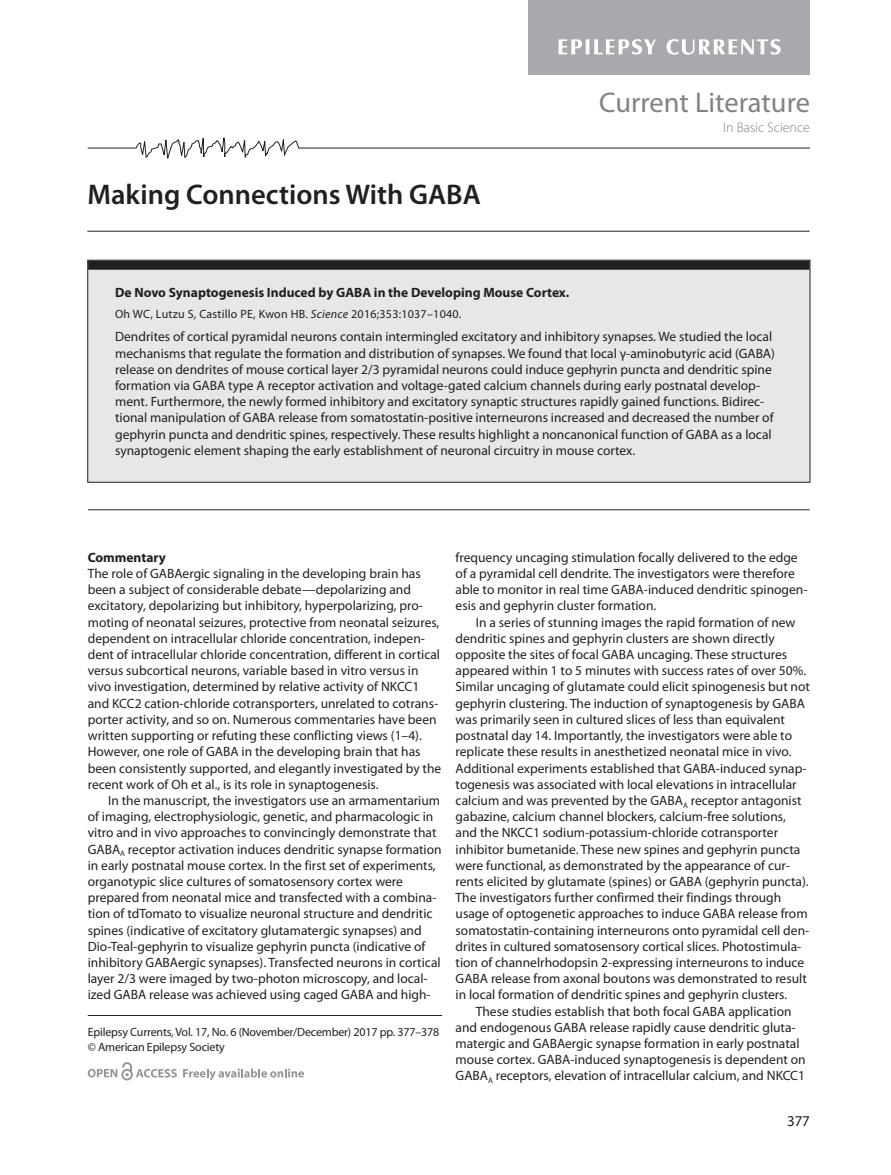
<style>
.page{position:relative;width:891px;height:1175px;background:#fff}
.page>*{position:absolute;margin:0;border:0;box-sizing:border-box;transform-origin:0 0}
.t1{font:600 28.5px "Myriad Pro";color:#231f20}
.t2{font:28.5px "Myriad Pro";color:#808285}
.t3{font:15px "Myriad Pro";color:#231f20}
.t4{font:300 13.8px "Myriad Pro";color:#808285}
.t5{font:13.5px/16.2px "Myriad Pro";color:#231f20}
.t6{font:700 13.5px "Myriad Pro";color:#231f20}
.t7{font:12px/14.4px "Myriad Pro";letter-spacing:-.015em;color:#231f20}
.t8{font:12px "Myriad Pro";letter-spacing:.02em;color:#231f20}
.s1{font-style:italic}
</style>
<div class="page">
<hr style="left:88px;top:1015px;width:354px;height:1px;background:#231f20">
<svg style="left:183px;top:1068px;width:121px;height:12px"></svg>
<svg style="left:88px;top:1062px;width:89px;height:18px"></svg>
<svg style="left:87px;top:137px;width:723px;height:22px"></svg>
<div style="left:529px;top:0;width:281px;height:75px;background:#a8a9ad"></div>
<svg style="left:558px;top:39px;width:223px;height:16px"></svg>
<div style="left:88px;top:260px;width:722px;height:222px;background:#e6e7e9"></div>
<div style="left:88px;top:261px;width:722px;height:9px;background:#231f20"></div>
<hr style="left:88px;top:509px;width:722px;height:1px;background:#231f20">
<div style="left:87px;top:260px;width:723px;height:222px;border:1px solid #231f20"></div>
<hr style="left:87px;top:231px;width:723px;height:1px;background:#231f20">
<h1 class="t1" style="left:87px;top:178px;width:395px">Making Connections With GABA</h1>
<h1 class="t2" style="left:599px;top:87px;width:212px">Current Literature</h1>
<p class="t4" style="left:723px;top:119px;width:88px">In Basic Science</p>
<p class="t6" style="left:115px;top:285px;width:456px">De Novo Synaptogenesis Induced by GABA in the Developing Mouse Cortex.</p>
<p class="t8" style="left:115px;top:308px;width:348px">Oh WC, Lutzu S, Castillo PE, Kwon HB. <span class="s1">Science</span> 2016;353:1037–1040.</p>
<p class="t5" style="left:115px;top:329px;width:661px">Dendrites of cortical pyramidal neurons contain intermingled excitatory and inhibitory synapses. We studied the local mechanisms that regulate the formation and distribution of synapses. We found that local γ-aminobutyric acid (GABA) release on dendrites of mouse cortical layer 2/3 pyramidal neurons could induce gephyrin puncta and dendritic spine formation via GABA type A receptor activation and voltage-gated calcium channels during early postnatal develop&shy;ment. Furthermore, the newly formed inhibitory and excitatory synaptic structures rapidly gained functions. Bidirec&shy;tional manipulation of GABA release from somatostatin-positive interneurons increased and decreased the number of gephyrin puncta and dendritic spines, respectively. These results highlight a noncanonical function of GABA as a local synaptogenic element shaping the early establishment of neuronal circuitry in mouse cortex.</p>
<p class="t6" style="left:88px;top:549px;width:80px">Commentary</p>
<p class="t5" style="left:88px;top:565px;width:355px">The role of GABAergic signaling in the developing brain has been a subject of considerable debate—depolarizing and excitatory, depolarizing but inhibitory, hyperpolarizing, pro&shy;moting of neonatal seizures, protective from neonatal seizures, dependent on intracellular chloride concentration, indepen&shy;dent of intracellular chloride concentration, different in cortical versus subcortical neurons, variable based in vitro versus in vivo investigation, determined by relative activity of NKCC1 and KCC2 cation-chloride cotransporters, unrelated to cotrans&shy;porter activity, and so on. Numerous commentaries have been written supporting or refuting these conflicting views (1–4).<br>However, one role of GABA in the developing brain that has been consistently supported, and elegantly investigated by the recent work of Oh et al., is its role in synaptogenesis.</p>
<p class="t5" style="left:88px;top:792px;width:355px;text-indent:20px">In the manuscript, the investigators use an armamentarium of imaging, electrophysiologic, genetic, and pharmacologic in vitro and in vivo approaches to convincingly demonstrate that GABA<sub>A</sub> receptor activation induces dendritic synapse formation in early postnatal mouse cortex. In the first set of experiments, organotypic slice cultures of somatosensory cortex were prepared from neonatal mice and transfected with a combina&shy;tion of tdTomato to visualize neuronal structure and dendritic spines (indicative of excitatory glutamatergic synapses) and Dio-Teal-gephyrin to visualize gephyrin puncta (indicative of inhibitory GABAergic synapses). Transfected neurons in cortical layer 2/3 were imaged by two-photon microscopy, and local&shy;ized GABA release was achieved using caged GABA and high-</p>
<p class="t7" style="left:88px;top:1025px;width:353px">Epilepsy Currents, Vol. 17, No. 6 (November/December) 2017 pp. 377–378 © American Epilepsy Society</p>
<p class="t5" style="left:456px;top:549px;width:353px">frequency uncaging stimulation focally delivered to the edge of a pyramidal cell dendrite. The investigators were therefore able to monitor in real time GABA-induced dendritic spinogen&shy;esis and gephyrin cluster formation.</p>
<p class="t5" style="left:456px;top:614px;width:356px;text-indent:20px">In a series of stunning images the rapid formation of new dendritic spines and gephyrin clusters are shown directly opposite the sites of focal GABA uncaging. These structures appeared within 1 to 5 minutes with success rates of over 50%.<br>Similar uncaging of glutamate could elicit spinogenesis but not gephyrin clustering. The induction of synaptogenesis by GABA was primarily seen in cultured slices of less than equivalent postnatal day 14. Importantly, the investigators were able to replicate these results in anesthetized neonatal mice in vivo.<br>Additional experiments established that GABA-induced synap&shy;togenesis was associated with local elevations in intracellular calcium and was prevented by the GABA<sub>A</sub> receptor antagonist gabazine, calcium channel blockers, calcium-free solutions, and the NKCC1 sodium-potassium-chloride cotransporter inhibitor bumetanide. These new spines and gephyrin puncta were functional, as demonstrated by the appearance of cur&shy;rents elicited by glutamate (spines) or GABA (gephyrin puncta).<br>The investigators further confirmed their findings through usage of optogenetic approaches to induce GABA release from somatostatin-containing interneurons onto pyramidal cell den&shy;drites in cultured somatosensory cortical slices. Photostimula&shy;tion of channelrhodopsin 2-expressing interneurons to induce GABA release from axonal boutons was demonstrated to result in local formation of dendritic spines and gephyrin clusters.</p>
<p class="t5" style="left:456px;top:1003px;width:352px;text-indent:20px">These studies establish that both focal GABA application and endogenous GABA release rapidly cause dendritic gluta&shy;matergic and GABAergic synapse formation in early postnatal mouse cortex. GABA-induced synaptogenesis is dependent on GABA<sub>A</sub> receptors, elevation of intracellular calcium, and NKCC1</p>
<p class="t3" style="left:787px;top:1113px;width:24px">377</p>
</div>
